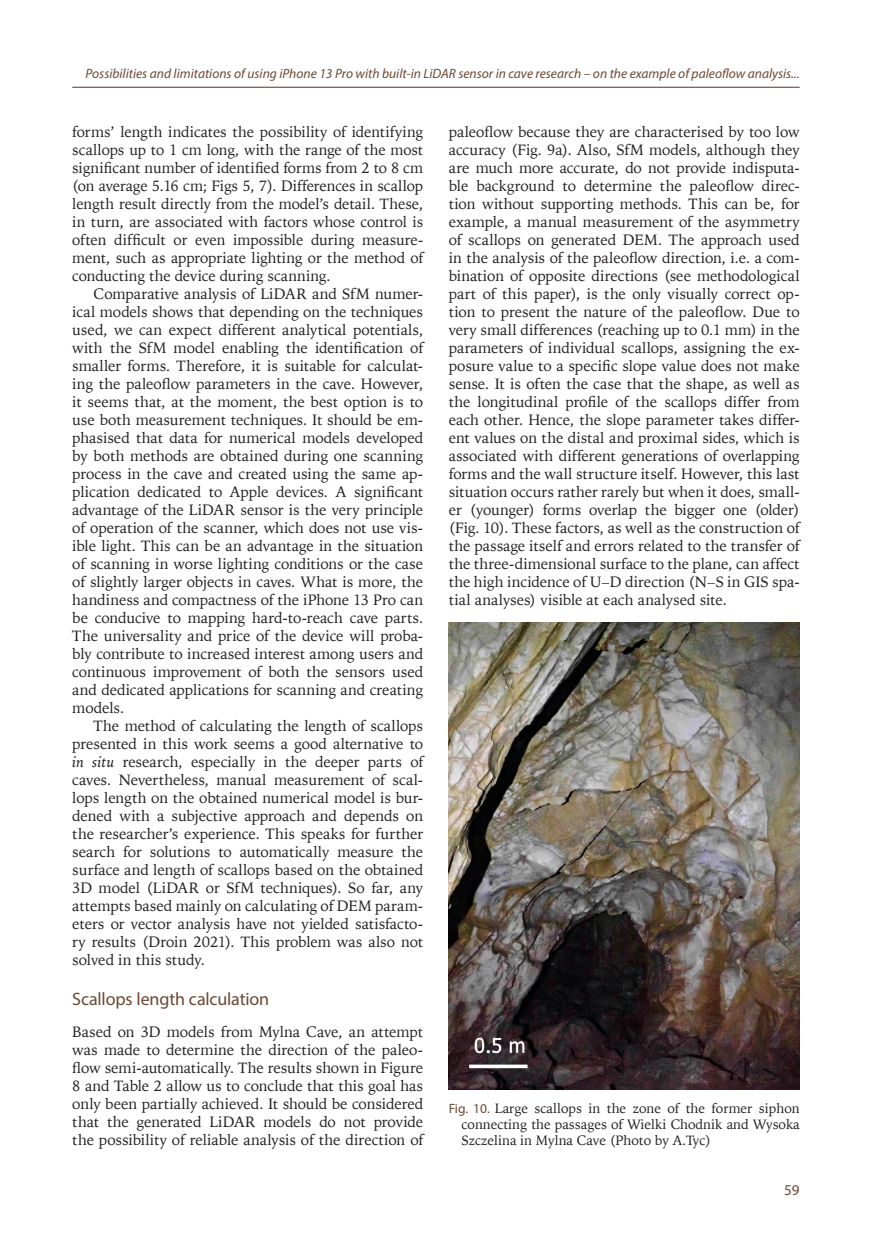
<style>
.page{position:relative;width:872px;height:1245px;background:#fff}
.page>*{position:absolute;margin:0;border:0;box-sizing:border-box;transform-origin:0 0}
.Podtytuł_2{font:18px "Myriad Pro";letter-spacing:-.005em;color:#6d4734}
.Pierwszy{font:15px/18px "Iowan Old St EU";letter-spacing:-.005em;color:#231f20;text-align:justify}
.t1{font:15px "Myriad Pro";color:#6d4734}
.Tytuł_tabeli_ryciny_ENG{font:13.5px/16.2px "Iowan Old St EU";color:#231f20;text-align:justify}
.t2{font:italic 13.5px "Myriad Pro";color:#6d4734}
.s1{font-style:italic}
.s2{font-family:"Myriad Pro";color:#6d4734}
</style>
<div class="page">
<hr style="left:72px;top:87px;width:727px;height:1px;background:#6d4734">
<img style="left:449px;top:623px;width:350px;height:467px">
<p class="t2" style="left:86px;top:65px;width:715px">Possibilities and limitations of using iPhone 13 Pro with built-in LiDAR sensor in cave research – on the example of paleoflow analysis...</p>
<p class="Pierwszy" style="left:72px;top:123px;width:352px">forms’ length indicates the possibility of identifying scallops up to 1 cm long, with the range of the most significant number of identified forms from 2 to 8 cm (on average 5.16 cm; Figs 5, 7). Differences in scallop length result directly from the model’s detail. These, in turn, are associated with factors whose control is often difficult or even impossible during measure&shy;ment, such as appropriate lighting or the method of conducting the device during scanning.</p>
<p class="Pierwszy" style="left:72px;top:285px;width:352px;text-indent:21px">Comparative analysis of LiDAR and SfM numer&shy;ical models shows that depending on the techniques used, we can expect different analytical potentials, with the SfM model enabling the identification of smaller forms. Therefore, it is suitable for calculat&shy;ing the paleoflow parameters in the cave. However, it seems that, at the moment, the best option is to use both measurement techniques. It should be em&shy;phasised that data for numerical models developed by both methods are obtained during one scanning process in the cave and created using the same ap&shy;plication dedicated to Apple devices. A significant advantage of the LiDAR sensor is the very principle of operation of the scanner, which does not use vis&shy;ible light. This can be an advantage in the situation of scanning in worse lighting conditions or the case of slightly larger objects in caves. What is more, the handiness and compactness of the iPhone 13 Pro can be conducive to mapping hard-to-reach cave parts.<br>The universality and price of the device will proba&shy;bly contribute to increased interest among users and continuous improvement of both the sensors used and dedicated applications for scanning and creating models.</p>
<p class="Pierwszy" style="left:72px;top:717px;width:352px;text-indent:21px">The method of calculating the length of scallops presented in this work seems a good alternative to <span class="s1">in situ</span> research, especially in the deeper parts of caves. Nevertheless, manual measurement of scal&shy;lops length on the obtained numerical model is bur&shy;dened with a subjective approach and depends on the researcher’s experience. This speaks for further search for solutions to automatically measure the surface and length of scallops based on the obtained 3D model (LiDAR or SfM techniques). So far, any attempts based mainly on calculating of DEM param&shy;eters or vector analysis have not yielded satisfacto&shy;ry results (Droin 2021). This problem was also not solved in this study.</p>
<p class="Podtytuł_2" style="left:72px;top:988px;width:198px">Scallops length calculation</p>
<p class="Pierwszy" style="left:72px;top:1023px;width:352px">Based on 3D models from Mylna Cave, an attempt was made to determine the direction of the paleo&shy;flow semi-automatically. The results shown in Figure 8 and Table 2 allow us to conclude that this goal has only been partially achieved. It should be considered that the generated LiDAR models do not provide the possibility of reliable analysis of the direction of</p>
<p class="Pierwszy" style="left:449px;top:123px;width:352px">paleoflow because they are characterised by too low accuracy (Fig. 9a). Also, SfM models, although they are much more accurate, do not provide indisputa&shy;ble background to determine the paleoflow direc&shy;tion without supporting methods. This can be, for example, a manual measurement of the asymmetry of scallops on generated DEM. The approach used in the analysis of the paleoflow direction, i.e. a com&shy;bination of opposite directions (see methodological part of this paper), is the only visually correct op&shy;tion to present the nature of the paleoflow. Due to very small differences (reaching up to 0.1 mm) in the parameters of individual scallops, assigning the ex&shy;posure value to a specific slope value does not make sense. It is often the case that the shape, as well as the longitudinal profile of the scallops differ from each other. Hence, the slope parameter takes differ&shy;ent values on the distal and proximal sides, which is associated with different generations of overlapping forms and the wall structure itself. However, this last situation occurs rather rarely but when it does, small&shy;er (younger) forms overlap the bigger one (older) (Fig. 10). These factors, as well as the construction of the passage itself and errors related to the transfer of the three-dimensional surface to the plane, can affect the high incidence of U–D direction (N–S in GIS spa&shy;tial analyses) visible at each analysed site.</p>
<p class="Tytuł_tabeli_ryciny_ENG" style="left:461px;top:1100px;width:340px;text-indent:-13px"><span class="s2">Fig. 10.</span> Large scallops in the zone of the former siphon connecting the passages of Wielki Chodnik and Wysoka Szczelina in Mylna Cave (Photo by A.Tyc)</p>
<p class="t1" style="left:784px;top:1181px;width:17px">59</p>
</div>
